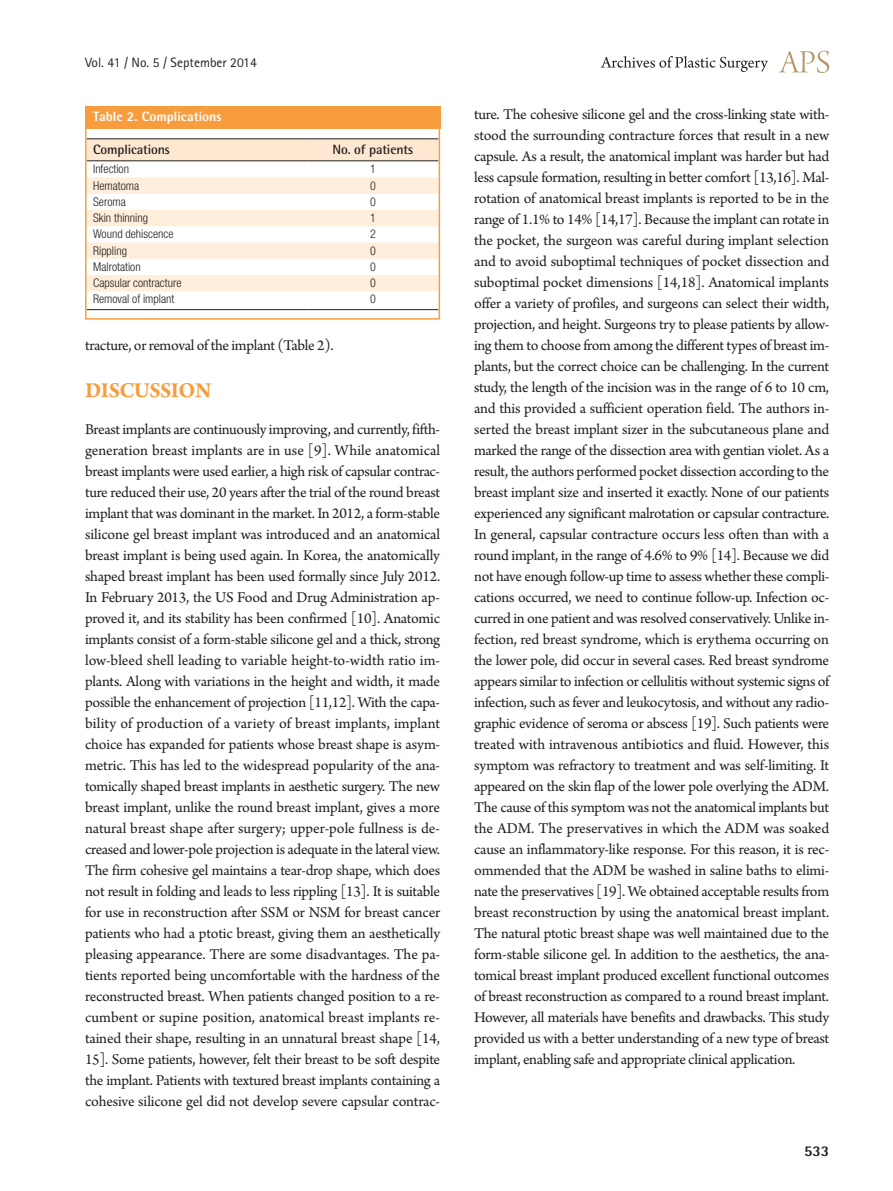
<style>
.page{position:relative;width:893px;height:1191px;background:#fff}
.page>*{position:absolute;margin:0;border:0;box-sizing:border-box;transform-origin:0 0}
.대제목{font:700 22.5px "Arno Pro";letter-spacing:-.02em;color:#f89d3d}
.본문{font:15.75px/21px "Arno Pro";letter-spacing:-.02em;color:#231f20;text-align:justify}
.t1{font:800 15px "Rotis Semi Sans Std";color:#231f20}
.표열제목{font:700 13.5px "Rotis Semi Sans Std";letter-spacing:-.01em;color:#231f20}
.t2{font:13.5px "Rotis Sans Serif Std";color:#231f20}
.표그림제목{font:800 13.5px "Rotis Semi Sans Std";color:#fff}
.표본문{font:300 condensed 12px "Helvetica Neue LT Std";color:#231f20}
</style>
<div class="page">
<svg style="left:779px;top:51px;width:50px;height:22px"></svg>
<svg style="left:601px;top:56px;width:167px;height:16px"></svg>
<div style="left:88px;top:139px;width:349px;height:21px;background:#fee8d1"></div>
<svg style="left:88px;top:161px;width:349px;height:1px"></svg>
<svg style="left:88px;top:177px;width:349px;height:114px"></svg>
<hr style="left:87px;top:138px;width:220px;height:1px;background:#231f20">
<hr style="left:307px;top:138px;width:131px;height:1px;background:#231f20">
<hr style="left:87px;top:160px;width:220px;height:1px;background:#231f20">
<hr style="left:307px;top:160px;width:131px;height:1px;background:#231f20">
<hr style="left:87px;top:309px;width:220px;height:1px;background:#231f20">
<hr style="left:307px;top:309px;width:131px;height:1px;background:#231f20">
<div style="left:85px;top:106px;width:355px;height:23px;background:#f89d3d"></div>
<div style="left:85px;top:106px;width:355px;height:214px;border:2px solid #f89d3d"></div>
<p class="t2" style="left:85px;top:54px;width:173px">Vol. 41 / No. 5 / September 2014</p>
<p class="표그림제목" style="left:93px;top:108px;width:130px">Table 2. Complications</p>
<p class="표열제목" style="left:93px;top:142px;width:78px">Complications</p>
<p class="표열제목" style="left:332px;top:142px;width:82px">No. of patients</p>
<p class="표본문" style="left:93px;top:162px;width:37px">Infection</p>
<p class="표본문" style="left:370px;top:162px;width:7px">1</p>
<p class="표본문" style="left:93px;top:178px;width:48px">Hematoma</p>
<p class="표본문" style="left:370px;top:178px;width:7px">0</p>
<p class="표본문" style="left:93px;top:195px;width:34px">Seroma</p>
<p class="표본문" style="left:370px;top:195px;width:7px">0</p>
<p class="표본문" style="left:93px;top:211px;width:57px">Skin thinning</p>
<p class="표본문" style="left:370px;top:211px;width:7px">1</p>
<p class="표본문" style="left:93px;top:227px;width:82px">Wound dehiscence</p>
<p class="표본문" style="left:370px;top:227px;width:7px">2</p>
<p class="표본문" style="left:93px;top:243px;width:35px">Rippling</p>
<p class="표본문" style="left:370px;top:243px;width:7px">0</p>
<p class="표본문" style="left:93px;top:260px;width:49px">Malrotation</p>
<p class="표본문" style="left:370px;top:260px;width:7px">0</p>
<p class="표본문" style="left:93px;top:276px;width:90px">Capsular contracture</p>
<p class="표본문" style="left:370px;top:276px;width:7px">0</p>
<p class="표본문" style="left:93px;top:292px;width:83px">Removal of implant</p>
<p class="표본문" style="left:370px;top:292px;width:7px">0</p>
<p class="본문" style="left:85px;top:336px;width:250px">tracture, or removal of the implant (Table 2).</p>
<p class="대제목" style="left:85px;top:378px;width:128px">DISCUSSION</p>
<p class="본문" style="left:85px;top:420px;width:357px">Breast implants are continuously improving, and currently, fifth&shy;generation breast implants are in use [9]. While anatomical breast implants were used earlier, a high risk of capsular contrac&shy;ture reduced their use, 20 years after the trial of the round breast implant that was dominant in the market. In 2012, a form-stable silicone gel breast implant was introduced and an anatomical breast implant is being used again. In Korea, the anatomically shaped breast implant has been used formally since July 2012.<br>In February 2013, the US Food and Drug Administration ap&shy;proved it, and its stability has been confirmed [10]. Anatomic implants consist of a form-stable silicone gel and a thick, strong low-bleed shell leading to variable height-to-width ratio im&shy;plants. Along with variations in the height and width, it made possible the enhancement of projection [11,12]. With the capa&shy;bility of production of a variety of breast implants, implant choice has expanded for patients whose breast shape is asym&shy;metric. This has led to the widespread popularity of the ana&shy;tomically shaped breast implants in aesthetic surgery. The new breast implant, unlike the round breast implant, gives a more natural breast shape after surgery; upper-pole fullness is de&shy;creased and lower-pole projection is adequate in the lateral view.<br>The firm cohesive gel maintains a tear-drop shape, which does not result in folding and leads to less rippling [13]. It is suitable for use in reconstruction after SSM or NSM for breast cancer patients who had a ptotic breast, giving them an aesthetically pleasing appearance. There are some disadvantages. The pa&shy;tients reported being uncomfortable with the hardness of the reconstructed breast. When patients changed position to a re&shy;cumbent or supine position, anatomical breast implants re&shy;tained their shape, resulting in an unnatural breast shape [14, 15]. Some patients, however, felt their breast to be soft despite the implant. Patients with textured breast implants containing a cohesive silicone gel did not develop severe capsular contrac-</p>
<p class="본문" style="left:474px;top:105px;width:357px">ture. The cohesive silicone gel and the cross-linking state with&shy;stood the surrounding contracture forces that result in a new capsule. As a result, the anatomical implant was harder but had less capsule formation, resulting in better comfort [13,16]. Mal&shy;rotation of anatomical breast implants is reported to be in the range of 1.1% to 14% [14,17]. Because the implant can rotate in the pocket, the surgeon was careful during implant selection and to avoid suboptimal techniques of pocket dissection and suboptimal pocket dimensions [14,18]. Anatomical implants offer a variety of profiles, and surgeons can select their width, projection, and height. Surgeons try to please patients by allow&shy;ing them to choose from among the different types of breast im&shy;plants, but the correct choice can be challenging. In the current study, the length of the incision was in the range of 6 to 10 cm, and this provided a sufficient operation field. The authors in&shy;serted the breast implant sizer in the subcutaneous plane and marked the range of the dissection area with gentian violet. As a result, the authors performed pocket dissection according to the breast implant size and inserted it exactly. None of our patients experienced any significant malrotation or capsular contracture.<br>In general, capsular contracture occurs less often than with a round implant, in the range of 4.6% to 9% [14]. Because we did not have enough follow-up time to assess whether these compli&shy;cations occurred, we need to continue follow-up. Infection oc&shy;curred in one patient and was resolved conservatively. Unlike in&shy;fection, red breast syndrome, which is erythema occurring on the lower pole, did occur in several cases. Red breast syndrome appears similar to infection or cellulitis without systemic signs of infection, such as fever and leukocytosis, and without any radio&shy;graphic evidence of seroma or abscess [19]. Such patients were treated with intravenous antibiotics and fluid. However, this symptom was refractory to treatment and was self-limiting. It appeared on the skin flap of the lower pole overlying the ADM.<br>The cause of this symptom was not the anatomical implants but the ADM. The preservatives in which the ADM was soaked cause an inflammatory-like response. For this reason, it is rec&shy;ommended that the ADM be washed in saline baths to elimi&shy;nate the preservatives [19]. We obtained acceptable results from breast reconstruction by using the anatomical breast implant.<br>The natural ptotic breast shape was well maintained due to the form-stable silicone gel. In addition to the aesthetics, the ana&shy;tomical breast implant produced excellent functional outcomes of breast reconstruction as compared to a round breast implant.<br>However, all materials have benefits and drawbacks. This study provided us with a better understanding of a new type of breast implant, enabling safe and appropriate clinical application.</p>
<p class="t1" style="left:804px;top:1141px;width:27px">533</p>
</div>
